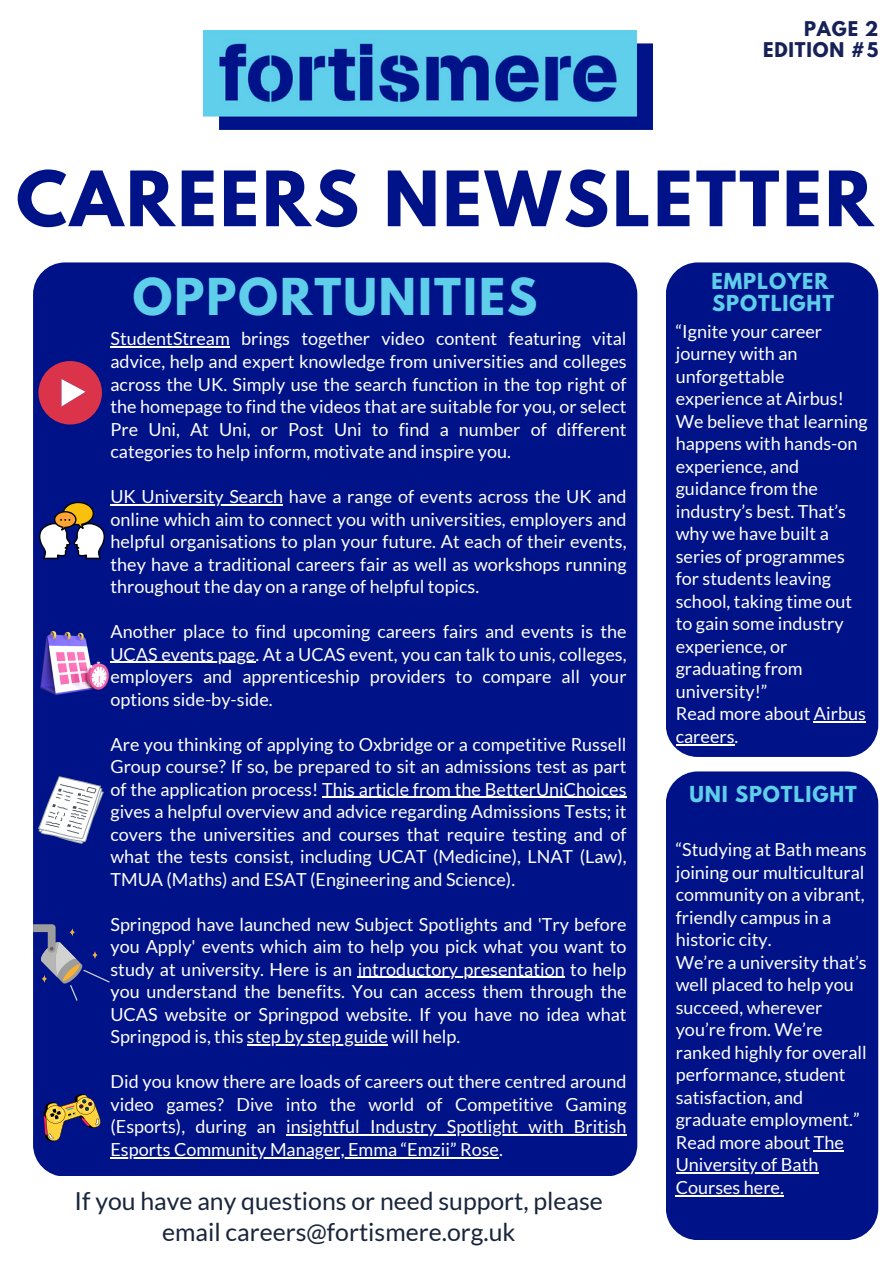
<style>
.page{position:relative;width:894px;height:1264px;background:#fff}
.page>*{position:absolute;margin:0;border:0;box-sizing:border-box;transform-origin:0 0}
.t1{font:700 67.5px "League Spartan";letter-spacing:.045em;color:#001288}
.t2{font:700 45px "League Spartan";letter-spacing:.045em;color:#5fceea}
.t3{font:24.75px/31.7px "Lato";color:#18253b;text-align:center}
.t4{font:700 19.5px "League Spartan";letter-spacing:.045em;color:#5fceea}
.t5{font:18px/22.5px "Lato";color:#fff}
.t6{font:700 18px/20.2px "League Spartan";letter-spacing:.045em;color:#162158;text-align:right}
</style>
<div class="page">
<div style="left:33px;top:262px;width:604px;height:913px;background:#001288;border-radius:32px"></div>
<div style="left:665px;top:262px;width:213px;height:494px;background:#001288;border-radius:32px"></div>
<div style="left:665px;top:771px;width:213px;height:469px;background:#001288;border-radius:32px"></div>
<img style="left:203px;top:30px;width:449px;height:99px">
<svg style="left:38px;top:361px;width:63px;height:63px"></svg>
<svg style="left:39px;top:501px;width:66px;height:58px"></svg>
<img style="left:41px;top:631px;width:67px;height:63px">
<img style="left:38px;top:776px;width:66px;height:67px">
<hr style="left:110px;top:346px;width:120px;height:2px;background:#fff">
<hr style="left:110px;top:504px;width:173px;height:1px;background:#fff">
<svg style="left:110px;top:661px;width:14px;height:2px"></svg>
<hr style="left:124px;top:661px;width:131px;height:2px;background:#fff">
<hr style="left:322px;top:796px;width:296px;height:2px;background:#fff">
<svg style="left:618px;top:796px;width:8px;height:2px"></svg>
<hr style="left:357px;top:976px;width:207px;height:2px;background:#fff">
<hr style="left:247px;top:1044px;width:141px;height:1px;background:#fff">
<hr style="left:286px;top:1134px;width:340px;height:1px;background:#fff">
<hr style="left:110px;top:1156px;width:389px;height:2px;background:#fff">
<svg style="left:33px;top:924px;width:77px;height:76px"></svg>
<svg style="left:43px;top:1094px;width:58px;height:47px"></svg>
<hr style="left:813px;top:721px;width:52px;height:1px;background:#fff">
<hr style="left:675px;top:744px;width:59px;height:1px;background:#fff">
<hr style="left:813px;top:1149px;width:30px;height:2px;background:#fff">
<hr style="left:675px;top:1172px;width:143px;height:1px;background:#fff">
<hr style="left:675px;top:1194px;width:108px;height:2px;background:#fff">
<h4 class="t6" style="left:762px;top:21px;width:117px">PAGE 2<br>EDITION #5</h4>
<h1 class="t1" style="left:16px;top:165px;width:858px">CAREERS NEWSLETTER</h1>
<h4 class="t2" style="left:133px;top:274px;width:406px">OPPORTUNITIES</h4>
<p class="t5" style="left:110px;top:327px;width:517px;text-align:justify">StudentStream brings together video content featuring vital advice, help and expert knowledge from universities and colleges across the UK. Simply use the search function in the top right of the homepage to find the videos that are suitable for you, or select Pre Uni, At Uni, or Post Uni to find a number of different categories to help inform, motivate and inspire you.</p>
<p class="t5" style="left:110px;top:485px;width:517px;text-align:justify">UK University Search have a range of events across the UK and online which aim to connect you with universities, employers and helpful organisations to plan your future. At each of their events, they have a traditional careers fair as well as workshops running throughout the day on a range of helpful topics.</p>
<p class="t5" style="left:110px;top:620px;width:517px">Another place to find upcoming careers fairs and events is the<br>UCAS events page. At a UCAS event, you can talk to unis, colleges,</p>
<p class="t5" style="left:110px;top:665px;width:517px">employers and apprenticeship providers to compare all your options side-by-side.</p>
<p class="t5" style="left:110px;top:732px;width:517px">Are you thinking of applying to Oxbridge or a competitive Russell<br>Group course? If so, be prepared to sit an admissions test as part</p>
<p class="t5" style="left:110px;top:777px;width:517px;text-align:justify">of the application process! This article from the BetterUniChoices gives a helpful overview and advice regarding Admissions Tests; it covers the universities and courses that require testing and of what the tests consist, including UCAT (Medicine), LNAT (Law), TMUA (Maths) and ESAT (Engineering and Science).</p>
<p class="t5" style="left:110px;top:912px;width:517px">Springpod have launched new Subject Spotlights and 'Try before you Apply' events which aim to help you pick what you want to</p>
<p class="t5" style="left:110px;top:957px;width:517px">study at university. Here is an introductory presentation to help</p>
<p class="t5" style="left:110px;top:980px;width:517px;text-align:justify">you understand the benefits. You can access them through the UCAS website or Springpod website. If you have no idea what Springpod is, this step by step guide will help.</p>
<p class="t5" style="left:110px;top:1070px;width:517px;text-align:justify">Did you know there are loads of careers out there centred around video games? Dive into the world of Competitive Gaming (Esports), during an</p>
<p class="t5" style="left:286px;top:1115px;width:342px">insightful Industry Spotlight with British</p>
<p class="t5" style="left:110px;top:1137px;width:394px">Esports Community Manager, Emma “Emzii” Rose.</p>
<p class="t3" style="left:75px;top:1184px;width:529px">If you have any questions or need support, please email careers@fortismere.org.uk</p>
<p class="t4" style="left:711px;top:271px;width:118px">EMPLOYER</p>
<p class="t4" style="left:712px;top:293px;width:123px">SPOTLIGHT</p>
<p class="t5" style="left:675px;top:319px;width:193px">“Ignite your career journey with an unforgettable experience at Airbus!<br>We believe that learning happens with hands-on experience, and guidance from the industry’s best. That’s why we have built a series of programmes for students leaving school, taking time out to gain some industry experience, or graduating from university!”</p>
<p class="t5" style="left:675px;top:702px;width:192px">Read more about Airbus careers.</p>
<h2 class="t4" style="left:689px;top:785px;width:169px">UNI SPOTLIGHT</h2>
<p class="t5" style="left:675px;top:838px;width:192px">“Studying at Bath means joining our multicultural community on a vibrant, friendly campus in a historic city.</p>
<h4 class="t5" style="left:675px;top:950px;width:192px">We’re a university that’s well placed to help you succeed, wherever you’re from. We’re ranked highly for overall performance, student satisfaction, and graduate employment.”</h4>
<h3 class="t5" style="left:675px;top:1130px;width:170px">Read more about The<br>University of Bath<br>Courses here.</h3>
</div>
